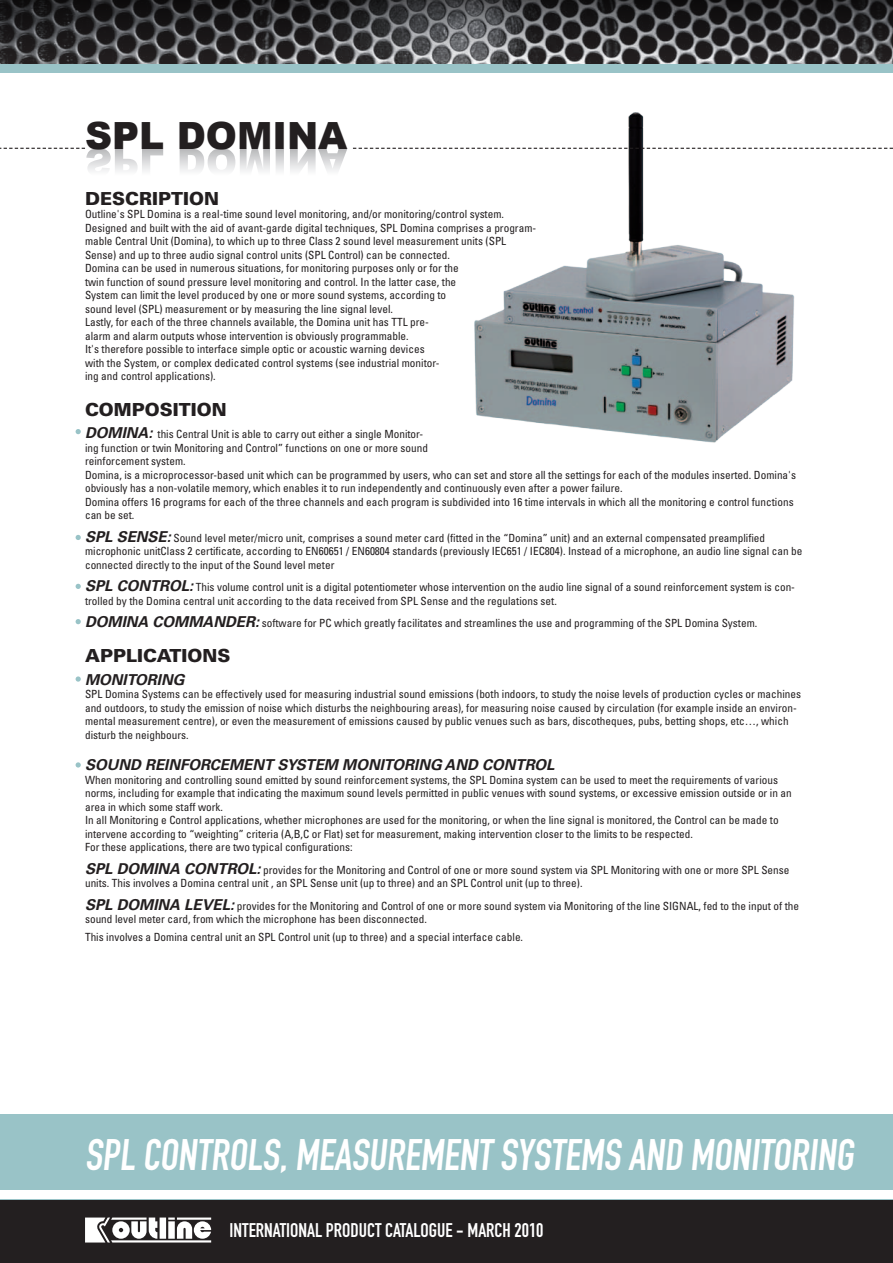
<style>
.page{position:relative;width:893px;height:1263px;background:#fff}
.page>*{position:absolute;margin:0;border:0;box-sizing:border-box;transform-origin:0 0}
.t1{font:43.5px "DIN Engschrift";color:#fff}
.t2{font:900 37.5px "Arial";color:#231f20}
.t3{font:19.5px "DIN Engschrift";color:#fff}
.t4{font:900 18px "Univers";color:#231f20}
.t5{font:italic 700 15px "Univers";color:#231f20}
.t6{font:condensed 11.25px/13.5px "Univers";color:#231f20}
.s1{font-weight:700;font-style:italic;font-stretch:normal;font-size:15px}
</style>
<div class="page">
<div style="left:0;top:1199px;width:892px;height:64px;background:#231f20"></div>
<hr style="left:892px;top:1199px;width:1px;height:64px;background:#231f20">
<img style="left:446px;top:112px;width:372px;height:331px">
<svg style="left:0;top:148px;width:347px;height:23px"></svg>
<svg style="left:353px;top:148px;width:540px;height:1px"></svg>
<svg style="left:76px;top:429px;width:5px;height:5px"></svg>
<svg style="left:76px;top:535px;width:5px;height:5px"></svg>
<svg style="left:76px;top:584px;width:5px;height:5px"></svg>
<svg style="left:76px;top:619px;width:5px;height:5px"></svg>
<svg style="left:76px;top:676px;width:5px;height:6px"></svg>
<svg style="left:76px;top:762px;width:5px;height:5px"></svg>
<div style="left:0;top:1114px;width:893px;height:85px;background:#99c3c7"></div>
<div style="left:0;top:64px;width:893px;height:8px;background:#99c3c7"></div>
<div style="left:0;top:1191px;width:893px;height:8px;background:#fff"></div>
<svg style="left:85px;top:1217px;width:126px;height:25px"></svg>
<svg style="left:0;top:0;width:892px;height:64px;background:#414143"></svg>
<svg style="left:892px;top:0;width:1px;height:64px"></svg>
<p class="t2" style="left:85px;top:115px;width:264px">SPL DOMINA</p>
<p class="t4" style="left:85px;top:187px;width:135px">DESCRIPTION</p>
<p class="t6" style="left:85px;top:207px;width:420px">Outline's SPL Domina is a real-time sound level monitoring, and/or monitoring/control system.</p>
<p class="t6" style="left:85px;top:221px;width:453px">Designed and built with the aid of avant-garde digital techniques, SPL Domina comprises a program&shy;mable Central Unit (Domina), to which up to three Class 2 sound level measurement units (SPL<br>Sense) and up to three audio signal control units (SPL Control) can be connected.</p>
<p class="t6" style="left:85px;top:261px;width:375px">Domina can be used in numerous situations, for monitoring purposes only or for the twin function of sound pressure level monitoring and control. In the latter case, the System can limit the level produced by one or more sound systems, according to sound level (SPL) measurement or by measuring the line signal level.</p>
<p class="t6" style="left:85px;top:315px;width:345px">Lastly, for each of the three channels available, the Domina unit has TTL pre&shy;alarm and alarm outputs whose intervention is obviously programmable.</p>
<p class="t6" style="left:85px;top:342px;width:356px">It's therefore possible to interface simple optic or acoustic warning devices with the System, or complex dedicated control systems (see industrial monitor&shy;ing and control applications).</p>
<p class="t4" style="left:85px;top:398px;width:143px">COMPOSITION</p>
<p class="t6" style="left:85px;top:427px;width:345px"><span class="s1">DOMINA:</span> this Central Unit is able to carry out either a single Monitor&shy;ing function or twin Monitoring and Control” functions on one or more sound reinforcement system.</p>
<p class="t6" style="left:85px;top:468px;width:712px">Domina, is a microprocessor-based unit which can be programmed by users, who can set and store all the settings for each of the modules inserted. Domina's obviously has a non-volatile memory, which enables it to run independently and continuously even after a power failure.</p>
<p class="t6" style="left:85px;top:495px;width:710px">Domina offers 16 programs for each of the three channels and each program is subdivided into 16 time intervals in which all the monitoring e control functions can be set.</p>
<p class="t6" style="left:85px;top:531px;width:719px"><span class="s1">SPL SENSE:</span> Sound level meter/micro unit, comprises a sound meter card (fitted in the “Domina” unit) and an external compensated preamplified microphonic unitClass 2 certificate, according to EN60651 / EN60804 standards (previously IEC651 / IEC804). Instead of a microphone, an audio line signal can be connected directly to the input of the Sound level meter</p>
<p class="t6" style="left:85px;top:580px;width:711px"><span class="s1">SPL CONTROL:</span> This volume control unit is a digital potentiometer whose intervention on the audio line signal of a sound reinforcement system is con&shy;trolled by the Domina central unit according to the data received from SPL Sense and the regulations set.</p>
<p class="t6" style="left:85px;top:616px;width:674px"><span class="s1">DOMINA COMMANDER:</span> software for PC which greatly facilitates and streamlines the use and programming of the SPL Domina System.</p>
<p class="t4" style="left:85px;top:644px;width:147px">APPLICATIONS</p>
<p class="t5" style="left:85px;top:670px;width:101px">MONITORING</p>
<p class="t6" style="left:85px;top:687px;width:718px">SPL Domina Systems can be effectively used for measuring industrial sound emissions (both indoors, to study the noise levels of production cycles or machines and outdoors, to study the emission of noise which disturbs the neighbouring areas), for measuring noise caused by circulation (for example inside an environ&shy;mental measurement centre), or even the measurement of emissions caused by public venues such as bars, discotheques, pubs, betting shops, etc…, which disturb the neighbours.</p>
<p class="t5" style="left:85px;top:756px;width:471px">SOUND REINFORCEMENT SYSTEM MONITORING AND CONTROL</p>
<p class="t6" style="left:85px;top:773px;width:708px">When monitoring and controlling sound emitted by sound reinforcement systems, the SPL Domina system can be used to meet the requirements of various norms, including for example that indicating the maximum sound levels permitted in public venues with sound systems, or excessive emission outside or in an area in which some staff work.</p>
<p class="t6" style="left:85px;top:813px;width:695px">In all Monitoring e Control applications, whether microphones are used for the monitoring, or when the line signal is monitored, the Control can be made to intervene according to “weighting” criteria (A,B,C or Flat) set for measurement, making intervention closer to the limits to be respected.</p>
<p class="t6" style="left:85px;top:840px;width:269px">For these applications, there are two typical configurations:</p>
<p class="t6" style="left:85px;top:863px;width:706px"><span class="s1">SPL DOMINA CONTROL:</span> provides for the Monitoring and Control of one or more sound system via SPL Monitoring with one or more SPL Sense units. This involves a Domina central unit , an SPL Sense unit (up to three) and an SPL Control unit (up to three).</p>
<p class="t6" style="left:85px;top:899px;width:716px"><span class="s1">SPL DOMINA LEVEL:</span> provides for the Monitoring and Control of one or more sound system via Monitoring of the line SIGNAL, fed to the input of the sound level meter card, from which the microphone has been disconnected.</p>
<p class="t6" style="left:85px;top:930px;width:440px">This involves a Domina central unit an SPL Control unit (up to three) and a special interface cable.</p>
<p class="t1" style="left:85px;top:1129px;width:776px">SPL CONTROLS,MEASUREMENT SYSTEMS AND MONITORING</p>
<h3 class="t3" style="left:230px;top:1219px;width:315px">INTERNATIONAL PRODUCT CATALOGUE - MARCH 2010</h3>
</div>
